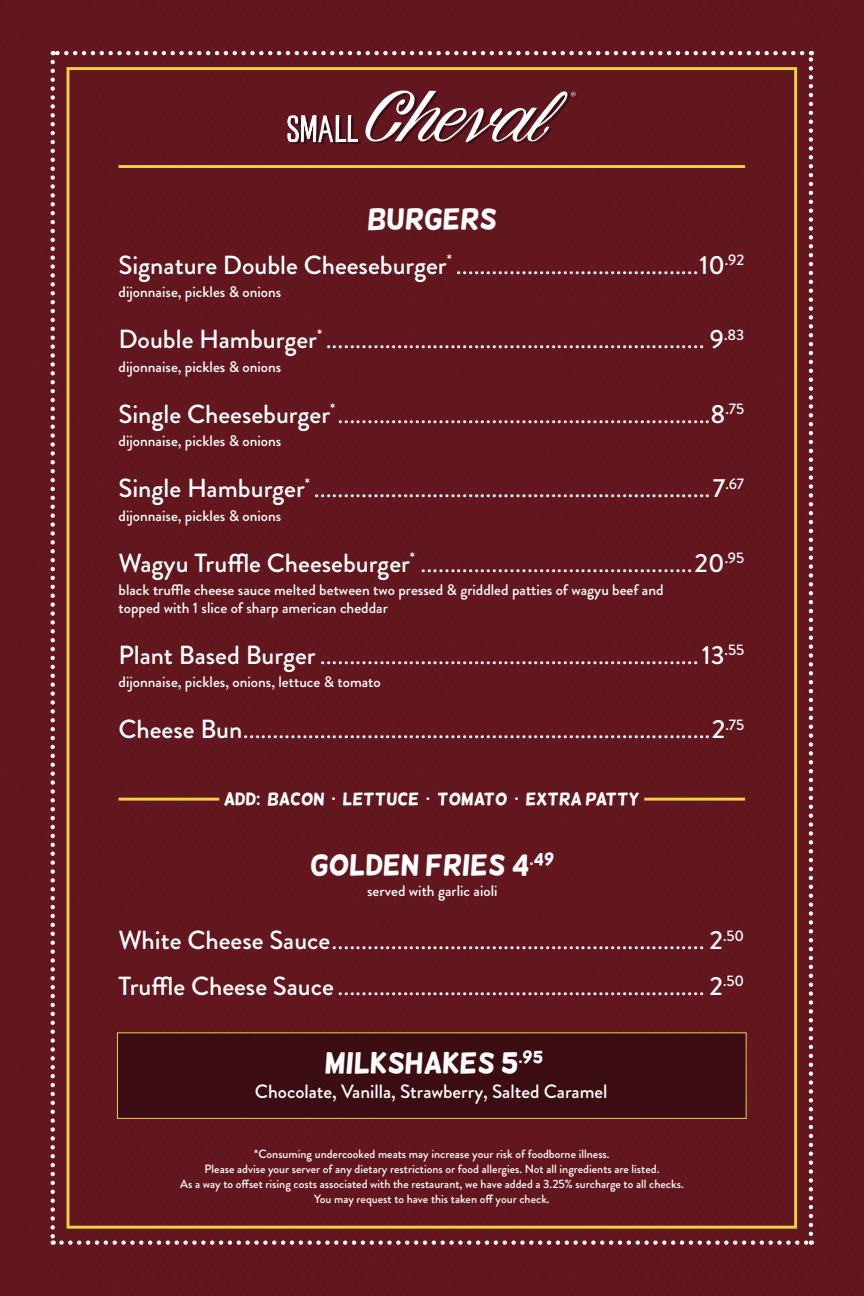
<style>
.page{position:relative;width:864px;height:1296px;background:#63161e}
.page>*{position:absolute;margin:0;border:0;box-sizing:border-box;transform-origin:0 0}
.t1{font:29.1px "Helsinki";color:#fff}
.t2{font:26.25px/45.2px "Brandon Grotesque";color:#fff}
.t3{font:500 19.2px "Brandon Grotesque";color:#fff}
.t4{font:17.4px "Helsinki";color:#fff}
.t5{font:500 15.3px/17.4px "Brandon Grotesque";color:#fff}
.t6{font:500 12px/15px "Brandon Grotesque";color:#fff;text-align:center}
.s1{font-weight:500}
</style>
<div class="page">
<svg style="left:61px;top:1240px;width:751px;height:5px"></svg>
<svg style="left:809px;top:51px;width:4px;height:1183px"></svg>
<svg style="left:53px;top:51px;width:749px;height:4px"></svg>
<svg style="left:51px;top:62px;width:4px;height:1183px"></svg>
<svg style="left:288px;top:91px;width:290px;height:53px"></svg>
<hr style="left:119px;top:165px;width:626px;height:3px;background:#ebd448">
<hr style="left:119px;top:798px;width:100px;height:3px;background:#ebd448">
<hr style="left:644px;top:798px;width:101px;height:3px;background:#ebd448">
<p class="t1" style="left:368px;top:204px;width:131px">BURGERS</p>
<p class="t2" style="left:119px;top:243px;width:627px"><span class="s1">Signature Double Cheeseburger</span><sup>*</sup> .........................................<span class="s1">10</span><sup>.92</sup></p>
<p class="t5" style="left:119px;top:284px;width:164px">dijonnaise, pickles &amp; onions</p>
<p class="t2" style="left:119px;top:317px;width:627px"><span class="s1">Double Hamburger</span><sup>*</sup> ................................................................ <span class="s1">9</span><sup>.83</sup></p>
<p class="t5" style="left:119px;top:358px;width:164px">dijonnaise, pickles &amp; onions</p>
<p class="t2" style="left:119px;top:392px;width:627px"><span class="s1">Single Cheeseburger</span><sup>*</sup>...............................................................<span class="s1">8</span><sup>.75</sup></p>
<p class="t5" style="left:119px;top:433px;width:164px">dijonnaise, pickles &amp; onions</p>
<p class="t2" style="left:119px;top:466px;width:627px"><span class="s1">Single Hamburger</span><sup>*</sup> ...................................................................<span class="s1">7</span><sup>.67</sup></p>
<p class="t5" style="left:119px;top:507px;width:164px">dijonnaise, pickles &amp; onions</p>
<p class="t2" style="left:119px;top:541px;width:627px"><span class="s1">Wagyu Truffle Cheeseburger</span><sup>*</sup> ..............................................<span class="s1">20</span><sup>.95</sup></p>
<p class="t5" style="left:119px;top:582px;width:547px">black truffle cheese sauce melted between two pressed &amp; griddled patties of wagyu beef and topped with 1 slice of sharp american cheddar</p>
<p class="t2" style="left:119px;top:633px;width:627px"><span class="s1">Plant Based Burger</span> ................................................................<span class="s1">13</span><sup>.55</sup></p>
<p class="t5" style="left:119px;top:674px;width:264px">dijonnaise, pickles, onions, lettuce &amp; tomato</p>
<p class="t2" style="left:119px;top:707px;width:627px"><span class="s1">Cheese Bun</span>...............................................................................<span class="s1">2</span><sup>.75</sup></p>
<p class="t4" style="left:224px;top:791px;width:417px">ADD: BACON . LETTUCE . TOMATO . EXTRA PATTY</p>
<p class="t1" style="left:310px;top:851px;width:246px">GOLDEN FRIES 4<sup>.49</sup></p>
<p class="t5" style="left:367px;top:882px;width:132px">served with garlic aioli</p>
<p class="t2" style="left:119px;top:918px;width:627px"><span class="s1">White Cheese Sauce</span>............................................................... <span class="s1">2</span><sup>.50<br></sup><span class="s1">Truffle Cheese Sauce</span> .............................................................. <span class="s1">2</span><sup>.50</sup></p>
<p class="t1" style="left:325px;top:1048px;width:220px">MILKSHAKES 5<sup>.95</sup></p>
<p class="t3" style="left:255px;top:1078px;width:354px">Chocolate, Vanilla, Strawberry, Salted Caramel</p>
<p class="t6" style="left:180px;top:1146px;width:505px">*Consuming undercooked meats may increase your risk of foodborne illness.<br>Please advise your server of any dietary restrictions or food allergies. Not all ingredients are listed.<br>As a way to offset rising costs associated with the restaurant, we have added a 3.25% surcharge to all checks.<br>You may request to have this taken off your check.</p>
</div>
